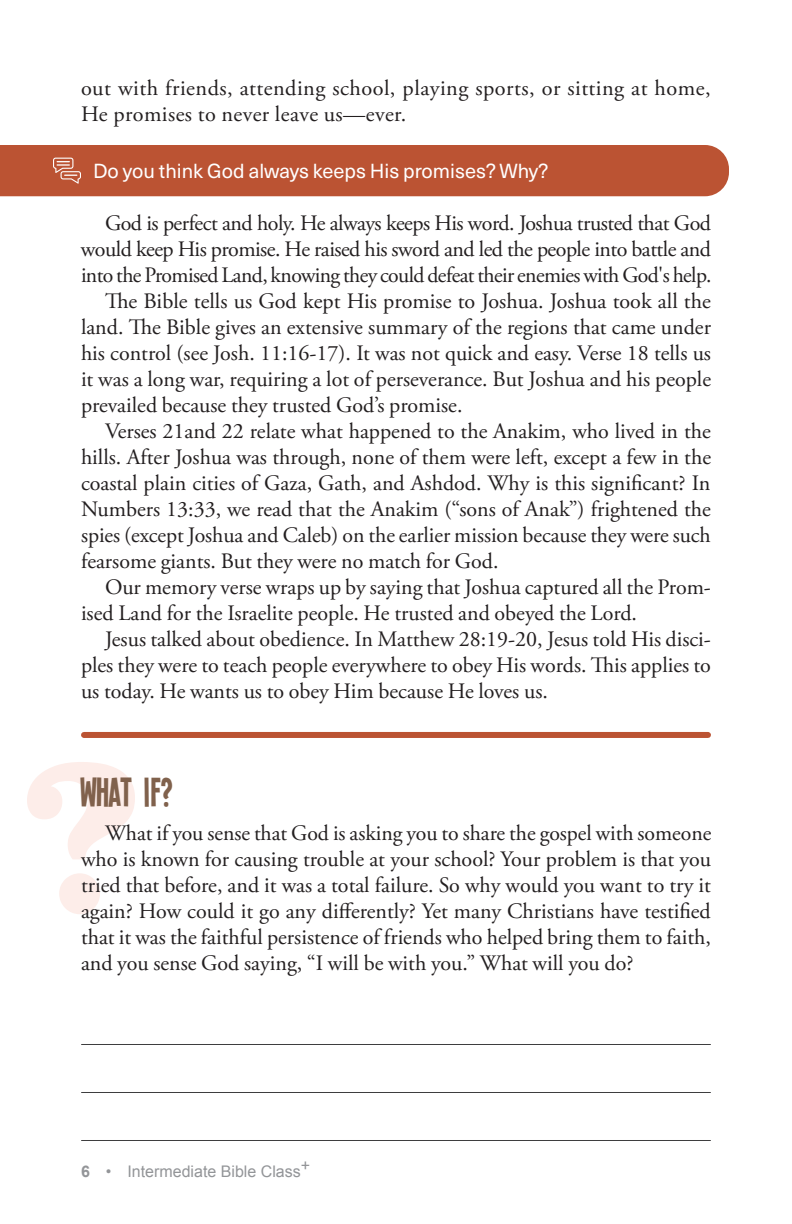
<style>
.page{position:relative;width:792px;height:1224px;background:#fff}
.page>*{position:absolute;margin:0;border:0;box-sizing:border-box;transform-origin:0 0}
.t1{font:44px "Single Sleeve";color:#80614c}
.t2{font:22px/26px "Adobe Garamond Pro";color:#231f20;text-align:justify}
.t3{font:22px "Adobe Garamond Pro";letter-spacing:-.025em;color:#231f20}
.t4{font:22px/26px "Adobe Garamond Pro";letter-spacing:.02em;color:#231f20}
.t5{font:20px "Neue Haas Unica W1 G";color:#fff}
.t6{font:16px "Arial";color:#939598}
.s1{font-weight:700}
</style>
<div class="page">
<svg style="left:27px;top:762px;width:108px;height:152px"></svg>
<div style="left:84px;top:732px;width:624px;height:6px;background:#bb5333"></div>
<div style="left:0;top:145px;width:729px;height:51px;background:#bb5333"></div>
<hr style="left:82px;top:1044px;width:628px;height:1px;background:#3e3e3f">
<hr style="left:82px;top:1092px;width:628px;height:1px;background:#3e3e3f">
<hr style="left:82px;top:1140px;width:628px;height:1px;background:#3e3e3f">
<p class="t4" style="left:81px;top:76px;width:631px">out with friends, attending school, playing sports, or sitting at home,<br>He promises to never leave us—ever.</p>
<p class="t5" style="left:93px;top:156px;width:457px">Do you think God always keeps His promises? Why?</p>
<p class="t3" style="left:105px;top:210px;width:608px">God is perfect and holy. He always keeps His word. Joshua trusted that God</p>
<p class="t3" style="left:81px;top:236px;width:632px">would keep His promise. He raised his sword and led the people into battle and</p>
<p class="t3" style="left:81px;top:262px;width:632px">into the Promised Land, knowing they could defeat their enemies with God's help.</p>
<p class="t2" style="left:105px;top:289px;width:607px">The Bible tells us God kept His promise to Joshua. Joshua took all the</p>
<p class="t2" style="left:81px;top:315px;width:631px">land. The Bible gives an extensive summary of the regions that came under</p>
<p class="t2" style="left:81px;top:341px;width:632px">his control (see Josh. 11:16-17). It was not quick and easy. Verse 18 tells us</p>
<p class="t2" style="left:81px;top:367px;width:632px">it was a long war, requiring a lot of perseverance. But Joshua and his people</p>
<p class="t2" style="left:81px;top:393px;width:383px">prevailed because they trusted God’s promise.</p>
<p class="t2" style="left:105px;top:419px;width:607px">Verses 21and 22 relate what happened to the Anakim, who lived in the</p>
<p class="t2" style="left:81px;top:445px;width:632px">hills. After Joshua was through, none of them were left, except a few in the</p>
<p class="t2" style="left:81px;top:471px;width:631px">coastal plain cities of Gaza, Gath, and Ashdod. Why is this significant? In</p>
<p class="t2" style="left:81px;top:497px;width:631px">Numbers 13:33, we read that the Anakim (“sons of Anak”) frightened the</p>
<p class="t2" style="left:81px;top:523px;width:631px">spies (except Joshua and Caleb) on the earlier mission because they were such</p>
<p class="t2" style="left:81px;top:549px;width:419px">fearsome giants. But they were no match for God.</p>
<p class="t2" style="left:105px;top:575px;width:607px">Our memory verse wraps up by saying that Joshua captured all the Prom-</p>
<p class="t2" style="left:81px;top:601px;width:558px">ised Land for the Israelite people. He trusted and obeyed the Lord.</p>
<p class="t2" style="left:105px;top:627px;width:607px">Jesus talked about obedience. In Matthew 28:19-20, Jesus told His disci-</p>
<p class="t2" style="left:81px;top:653px;width:631px">ples they were to teach people everywhere to obey His words. This applies to</p>
<p class="t2" style="left:81px;top:679px;width:468px">us today. He wants us to obey Him because He loves us.</p>
<p class="t1" style="left:81px;top:767px;width:93px">What if?</p>
<p class="t2" style="left:81px;top:821px;width:632px;text-indent:24px">What if you sense that God is asking you to share the gospel with someone who is known for causing trouble at your school? Your problem is that you tried that before, and it was a total failure. So why would you want to try it again? How could it go any differently? Yet many Christians have testified that it was the faithful persistence of friends who helped bring them to faith, and you sense God saying, “I will be with you.” What will you do?</p>
<p class="t6" style="left:81px;top:1161px;width:231px"><span class="s1">6</span> • Intermediate Bible Class+</p>
</div>
